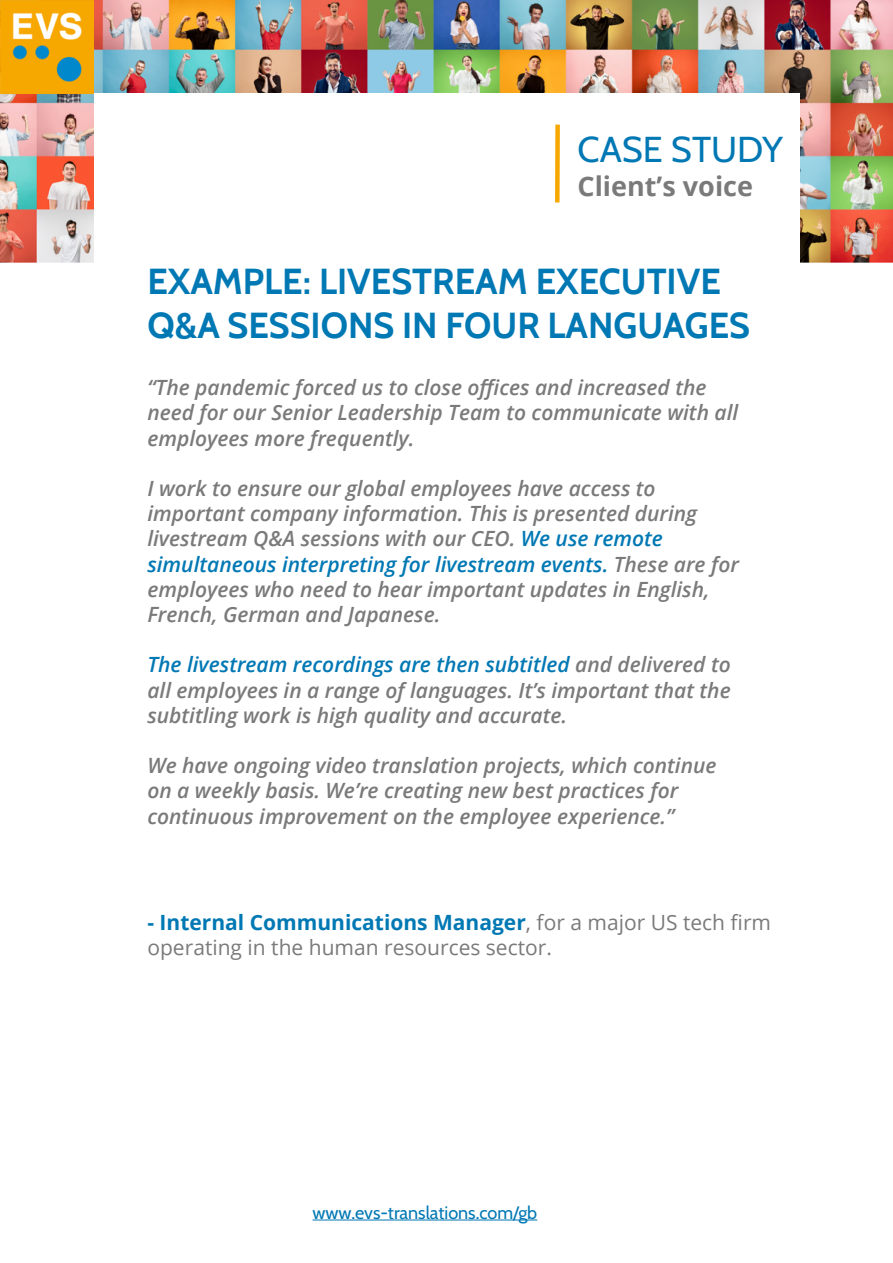
<style>
.page{position:relative;width:893px;height:1263px;background:#fff}
.page>*{position:absolute;margin:0;border:0;box-sizing:border-box;transform-origin:0 0}
.t1{font:700 36px/43.2px "Cabin";color:#0078b4}
.t2{font:36px "Cabin";color:#0078b4}
.t3{font:700 27px "Open Sans";color:#7a7a7a}
.t4{font:italic 600 21px/25.2px "Open Sans";color:#7a7a7a}
.t5{font:21px/25.2px "Open Sans";color:#7a7a7a}
.t6{font:18px "Cabin";color:#0078b4}
.s1{color:#0078b4}
.s2{font-weight:700;color:#0078b4}
</style>
<div class="page">
<img style="left:0;top:0;width:893px;height:263px">
<img style="left:0;top:0;width:94px;height:94px">
<div style="left:94px;top:94px;width:705px;height:1075px;background:#fff"></div>
<div style="left:555px;top:125px;width:5px;height:77px;background:#f7a800"></div>
<hr style="left:313px;top:1220px;width:224px;height:1px;background:#0078b4">
<h1 class="t2" style="left:578px;top:121px;width:207px">CASE STUDY</h1>
<p class="t3" style="left:578px;top:167px;width:177px">Client’s voice</p>
<h1 class="t1" style="left:147px;top:260px;width:604px">EXAMPLE: LIVESTREAM EXECUTIVE<br>Q&amp;A SESSIONS IN FOUR LANGUAGES</h1>
<p class="t4" style="left:147px;top:374px;width:592px">“The pandemic forced us to close offices and increased the need for our Senior Leadership Team to communicate with all employees more frequently.</p>
<p class="t4" style="left:147px;top:475px;width:593px">I work to ensure our global employees have access to important company information. This is presented during livestream Q&amp;A sessions with our CEO. <span class="s1">We use remote simultaneous interpreting for livestream events.</span> These are for employees who need to hear important updates in English, French, German and Japanese.</p>
<p class="t4" style="left:147px;top:652px;width:585px;text-align:justify"><span class="s1">The livestream recordings are then subtitled</span> and delivered to all employees in a range of languages. It’s important that the subtitling work is high quality and accurate.</p>
<p class="t4" style="left:147px;top:752px;width:571px">We have ongoing video translation projects, which continue on a weekly basis. We’re creating new best practices for continuous improvement on the employee experience.”</p>
<p class="t5" style="left:147px;top:909px;width:625px"><span class="s2">- Internal Communications Manager</span>, for a major US tech firm operating in the human resources sector.</p>
<p class="t6" style="left:313px;top:1198px;width:226px">www.evs-translations.com/gb</p>
</div>
